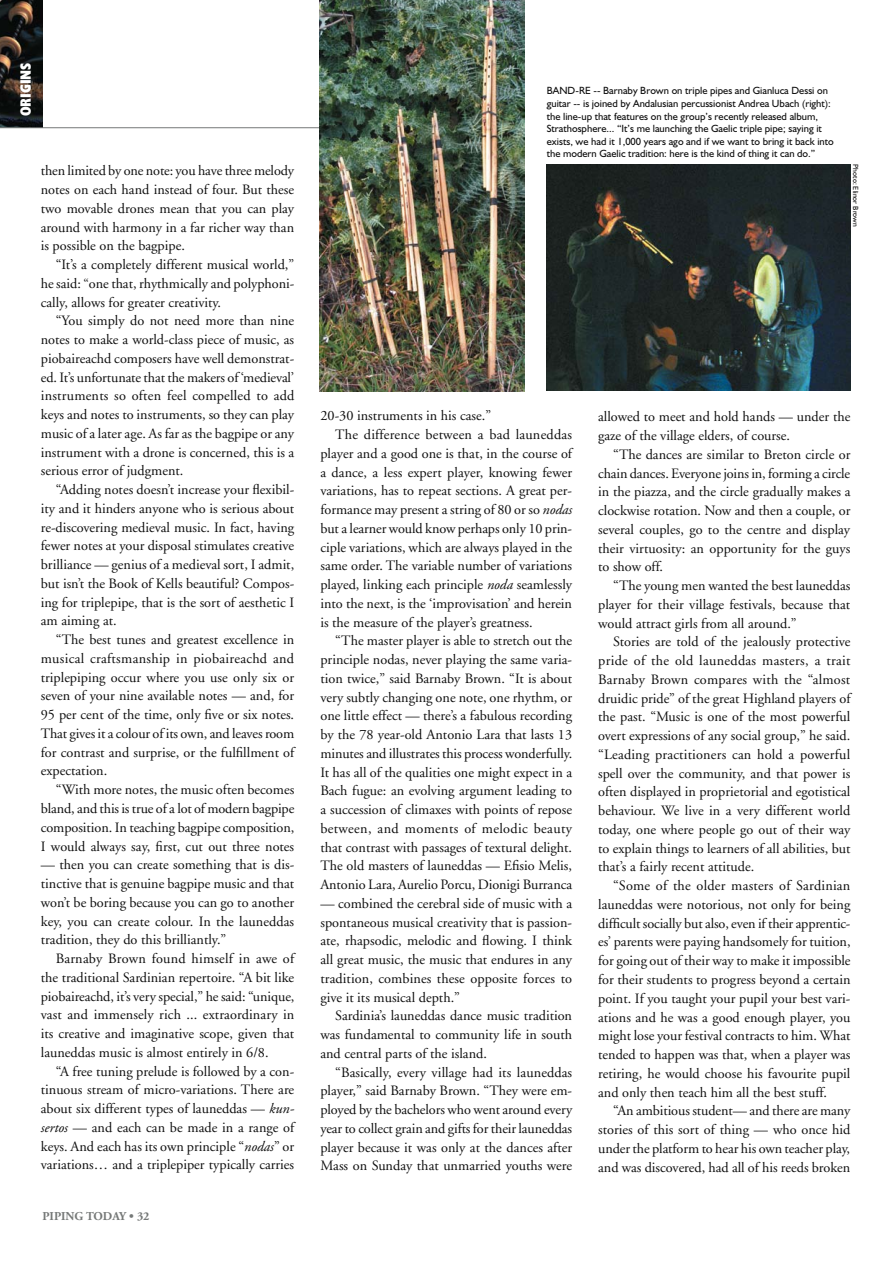
<style>
.page{position:relative;width:893px;height:1263px;background:#fff}
.page>*{position:absolute;margin:0;border:0;box-sizing:border-box;transform-origin:0 0}
.t1{font:700 condensed 15px "Humanist 521 BT Xtra";color:#fff}
.EDITORIAL_-_Body_Text{font:14.25px/18.8px "Adobe Garamond";color:#0f0f0f;text-align:justify}
.t2{font:700 12px "Adobe Garamond";color:#757877}
.PHOTO_-_Caption{font:10.5px/12.6px "Humanist 521 BT";color:#0f0f0f}
.PHOTO_-_Credit{font:7.5px "Humanist 521 BT";color:#0f0f0f}
.s1{font-size:13.5px}
.s2{font-style:italic}
</style>
<div class="page">
<img style="left:0;top:0;width:43px;height:127px">
<hr style="left:0;top:127px;width:850px;height:1px;background:#757877">
<div style="left:332px;top:109px;width:529px;height:34px;background:#fff"></div>
<img style="left:319px;top:0;width:206px;height:391px">
<img style="left:547px;top:164px;width:304px;height:226px">
<p class="t1" style="left:16px;top:116px;width:56px;rotate:-90deg">ORIGINS</p>
<p class="EDITORIAL_-_Body_Text" style="left:41px;top:162px;width:255px">then limited by one note: you have three melody notes on each hand instead of four. But these two movable drones mean that you can play around with harmony in a far richer way than is possible on the bagpipe.</p>
<p class="EDITORIAL_-_Body_Text" style="left:41px;top:256px;width:255px;text-indent:15px">“It’s a completely different musical world,” he said: <span class="s1">“</span>one that, rhythmically and polyphoni&shy;cally, allows for greater creativity.</p>
<p class="EDITORIAL_-_Body_Text" style="left:41px;top:312px;width:255px;text-indent:15px">“You simply do not need more than nine notes to make a world-class piece of music, as piobaireachd composers have well demonstrat&shy;ed. It’s unfortunate that the makers of ‘medieval’ instruments so often feel compelled to add keys and notes to instruments, so they can play music of a later age. As far as the bagpipe or any instrument with a drone is concerned, this is a serious error of judgment.</p>
<p class="EDITORIAL_-_Body_Text" style="left:41px;top:481px;width:255px;text-indent:15px">“Adding notes doesn’t increase your flexibil&shy;ity and it hinders anyone who is serious about re-discovering medieval music. In fact, having fewer notes at your disposal stimulates creative brilliance — genius of a medieval sort, I admit, but isn’t the Book of Kells beautiful? Compos&shy;ing for triplepipe, that is the sort of aesthetic I am aiming at.</p>
<p class="EDITORIAL_-_Body_Text" style="left:41px;top:631px;width:255px;text-indent:15px">“The best tunes and greatest excellence in musical craftsmanship in piobaireachd and triplepiping occur where you use only six or seven of your nine available notes — and, for 95 per cent of the time, only five or six notes.<br>That gives it a colour of its own, and leaves room for contrast and surprise, or the fulfillment of expectation.</p>
<p class="EDITORIAL_-_Body_Text" style="left:41px;top:781px;width:255px;text-indent:15px">“With more notes, the music often becomes bland, and this is true of a lot of modern bagpipe composition. In teaching bagpipe composition, I would always say, first, cut out three notes</p>
<p class="EDITORIAL_-_Body_Text" style="left:41px;top:856px;width:255px">— then you can create something that is dis&shy;tinctive that is genuine bagpipe music and that won’t be boring because you can go to another key, you can create colour. In the launeddas tradition, they do this brilliantly.”</p>
<p class="EDITORIAL_-_Body_Text" style="left:41px;top:949px;width:255px;text-indent:15px">Barnaby Brown found himself in awe of the traditional Sardinian repertoire. “A bit like piobaireachd, it’s very special,” he said: “unique, vast and immensely rich ... extraordinary in its creative and imaginative scope, given that launeddas music is almost entirely in 6/8.</p>
<p class="EDITORIAL_-_Body_Text" style="left:41px;top:1062px;width:255px;text-indent:15px">“A free tuning prelude is followed by a con&shy;tinuous stream of micro-variations. There are about six different types of launeddas — <span class="s2">kun&shy;sertos</span> — and each can be made in a range of keys. And each has its own principle “<span class="s2">nodas</span>” or variations… and a triplepiper typically carries</p>
<p class="t2" style="left:42px;top:1209px;width:109px">PIPING TODAY • 32</p>
<p class="PHOTO_-_Caption" style="left:547px;top:84px;width:289px">BAND-RE -- Barnaby Brown on triple pipes and Gianluca Dessi on guitar -- is joined by Andalusian percussionist Andrea Ubach (right): the line-up that features on the group’s recently released album, Strathosphere... “It’s me launching the Gaelic triple pipe; saying it exists, we had it 1,000 years ago and if we want to bring it back into the modern Gaelic tradition: here is the kind of thing it can do.”</p>
<p class="PHOTO_-_Credit" style="left:860px;top:164px;width:64px;rotate:90deg">Photo: Elinor Brown</p>
<p class="EDITORIAL_-_Body_Text" style="left:320px;top:407px;width:172px">20-30 instruments in his case.”</p>
<p class="EDITORIAL_-_Body_Text" style="left:320px;top:426px;width:253px;text-indent:15px">The difference between a bad launeddas player and a good one is that, in the course of a dance, a less expert player, knowing fewer variations, has to repeat sections. A great per&shy;formance may present a string of 80 or so <span class="s2">nodas </span>but a learner would know perhaps only 10 prin&shy;ciple variations, which are always played in the same order. The variable number of variations played, linking each principle <span class="s2">noda</span> seamlessly into the next, is the ‘improvisation’ and herein is the measure of the player’s greatness.</p>
<p class="EDITORIAL_-_Body_Text" style="left:320px;top:632px;width:253px;text-indent:15px">“The master player is able to stretch out the principle nodas, never playing the same varia&shy;tion twice,” said Barnaby Brown. “It is about very subtly changing one note, one rhythm, or one little effect — there’s a fabulous recording by the 78 year-old Antonio Lara that lasts 13 minutes and illustrates this process wonderfully.<br>It has all of the qualities one might expect in a Bach fugue: an evolving argument leading to a succession of climaxes with points of repose between, and moments of melodic beauty that contrast with passages of textural delight.<br>The old masters of launeddas — Efisio Melis, Antonio Lara, Aurelio Porcu, Dionigi Burranca</p>
<p class="EDITORIAL_-_Body_Text" style="left:320px;top:894px;width:253px">— combined the cerebral side of music with a spontaneous musical creativity that is passion&shy;ate, rhapsodic, melodic and flowing. I think all great music, the music that endures in any tradition, combines these opposite forces to give it its musical depth.”</p>
<p class="EDITORIAL_-_Body_Text" style="left:320px;top:1007px;width:253px;text-indent:15px">Sardinia’s launeddas dance music tradition was fundamental to community life in south and central parts of the island.</p>
<p class="EDITORIAL_-_Body_Text" style="left:320px;top:1063px;width:253px;text-indent:15px">“Basically, every village had its launeddas player,” said Barnaby Brown. “They were em&shy;ployed by the bachelors who went around every year to collect grain and gifts for their launeddas player because it was only at the dances after Mass on Sunday that unmarried youths were</p>
<p class="EDITORIAL_-_Body_Text" style="left:598px;top:408px;width:254px">allowed to meet and hold hands — under the gaze of the village elders, of course.</p>
<p class="EDITORIAL_-_Body_Text" style="left:598px;top:445px;width:254px;text-indent:15px">“The dances are similar to Breton circle or chain dances. Everyone joins in, forming a circle in the piazza, and the circle gradually makes a clockwise rotation. Now and then a couple, or several couples, go to the centre and display their virtuosity: an opportunity for the guys to show off.</p>
<p class="EDITORIAL_-_Body_Text" style="left:598px;top:577px;width:254px;text-indent:15px">“The young men wanted the best launeddas player for their village festivals, because that would attract girls from all around.”</p>
<p class="EDITORIAL_-_Body_Text" style="left:598px;top:633px;width:254px;text-indent:15px">Stories are told of the jealously protective pride of the old launeddas masters, a trait Barnaby Brown compares with the “almost druidic pride” of the great Highland players of the past. “Music is one of the most powerful overt expressions of any social group,” he said. “Leading practitioners can hold a powerful spell over the community, and that power is often displayed in proprietorial and egotistical behaviour. We live in a very different world today, one where people go out of their way to explain things to learners of all abilities, but that’s a fairly recent attitude.</p>
<p class="EDITORIAL_-_Body_Text" style="left:598px;top:877px;width:254px;text-indent:15px">“Some of the older masters of Sardinian launeddas were notorious, not only for being difficult socially but also, even if their apprentic&shy;es’ parents were paying handsomely for tuition, for going out of their way to make it impossible for their students to progress beyond a certain point. If you taught your pupil your best vari&shy;ations and he was a good enough player, you might lose your festival contracts to him. What tended to happen was that, when a player was retiring, he would choose his favourite pupil and only then teach him all the best stuff.</p>
<p class="EDITORIAL_-_Body_Text" style="left:598px;top:1102px;width:254px;text-indent:15px">“An ambitious student— and there are many stories of this sort of thing — who once hid under the platform to hear his own teacher play, and was discovered, had all of his reeds broken</p>
</div>
